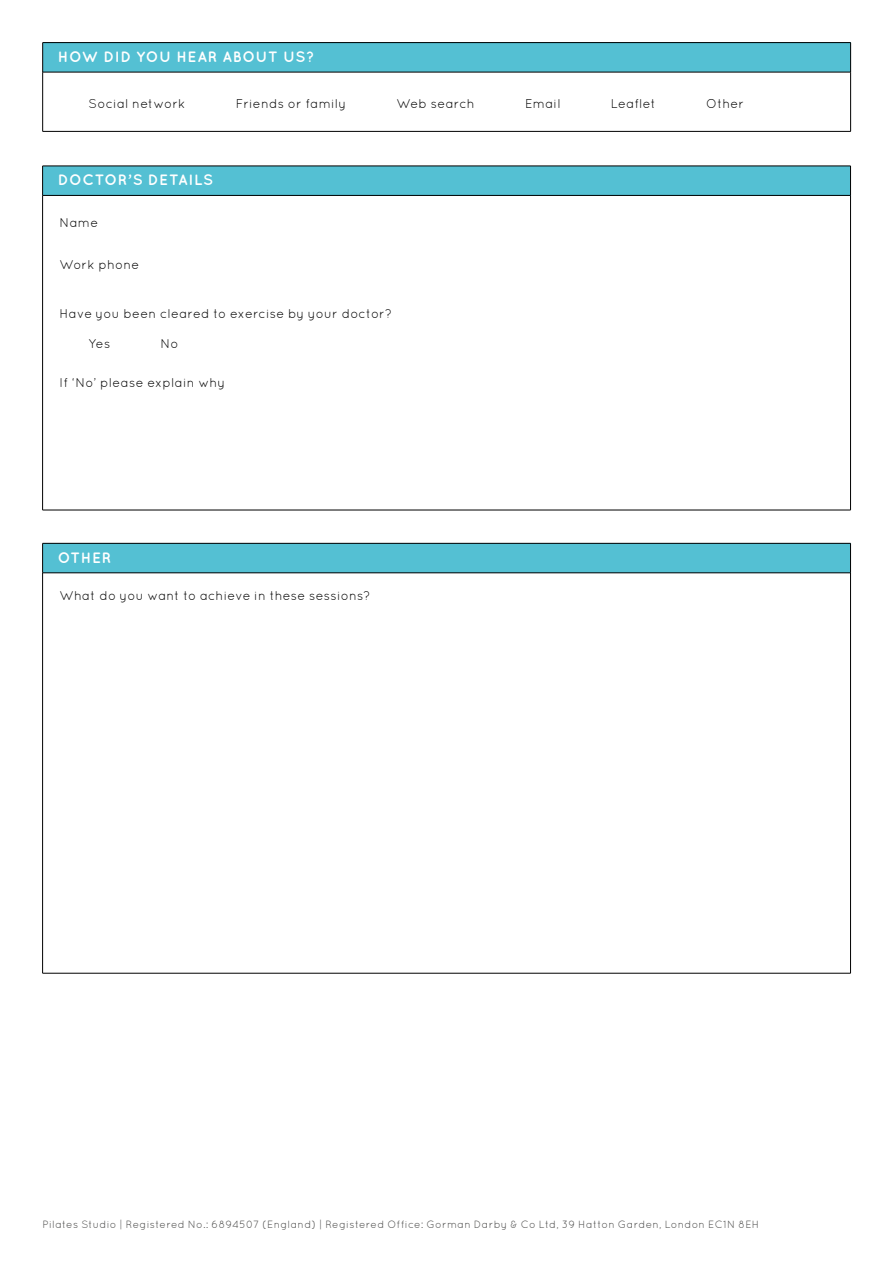
<style>
.page{position:relative;width:893px;height:1263px;background:#fff}
.page>*{position:absolute;margin:0;border:0;box-sizing:border-box;transform-origin:0 0}
.t1{font:700 15px "Quicksand";letter-spacing:.04em;color:#fff}
.t2{font:12.75px "Quicksand";letter-spacing:.025em;color:#000}
.t3{font:10.5px "Quicksand";letter-spacing:.03em;color:#4a4a49}
</style>
<div class="page">
<div style="left:43px;top:543px;width:807px;height:30px;background:#54c0d3"></div>
<hr style="left:42px;top:573px;width:1px;height:400px;background:#000">
<hr style="left:850px;top:573px;width:1px;height:400px;background:#000">
<hr style="left:43px;top:973px;width:808px;height:1px;background:#000">
<hr style="left:43px;top:543px;width:808px;height:1px;background:#000">
<hr style="left:42px;top:543px;width:1px;height:30px;background:#000">
<hr style="left:850px;top:543px;width:1px;height:30px;background:#000">
<hr style="left:43px;top:573px;width:808px;height:1px;background:#000">
<div style="left:43px;top:166px;width:807px;height:29px;background:#54c0d3"></div>
<hr style="left:42px;top:195px;width:1px;height:315px;background:#000">
<hr style="left:850px;top:195px;width:1px;height:315px;background:#000">
<hr style="left:43px;top:510px;width:808px;height:1px;background:#000">
<hr style="left:43px;top:166px;width:808px;height:1px;background:#000">
<svg style="left:42px;top:166px;width:1px;height:29px"></svg>
<svg style="left:850px;top:167px;width:1px;height:28px"></svg>
<hr style="left:43px;top:195px;width:808px;height:1px;background:#000">
<div style="left:43px;top:43px;width:808px;height:29px;background:#54c0d3"></div>
<hr style="left:42px;top:72px;width:1px;height:59px;background:#000">
<hr style="left:850px;top:72px;width:1px;height:59px;background:#000">
<hr style="left:43px;top:131px;width:808px;height:1px;background:#000">
<hr style="left:43px;top:42px;width:808px;height:1px;background:#000">
<svg style="left:42px;top:43px;width:1px;height:29px"></svg>
<svg style="left:850px;top:43px;width:1px;height:29px"></svg>
<hr style="left:43px;top:72px;width:808px;height:1px;background:#000">
<p class="t1" style="left:58px;top:48px;width:258px">HOW DID YOU HEAR ABOUT US?</p>
<p class="t2" style="left:89px;top:96px;width:98px">Social network</p>
<p class="t2" style="left:236px;top:96px;width:112px">Friends or family</p>
<p class="t2" style="left:397px;top:96px;width:80px">Web search</p>
<p class="t2" style="left:525px;top:96px;width:37px">Email</p>
<p class="t2" style="left:611px;top:96px;width:47px">Leaflet</p>
<p class="t2" style="left:706px;top:96px;width:39px">Other</p>
<p class="t1" style="left:58px;top:171px;width:157px">DOCTOR’S DETAILS</p>
<p class="t2" style="left:60px;top:215px;width:40px">Name</p>
<p class="t2" style="left:60px;top:258px;width:81px">Work phone</p>
<p class="t2" style="left:60px;top:306px;width:334px">Have you been cleared to exercise by your doctor?</p>
<p class="t2" style="left:89px;top:336px;width:23px">Yes</p>
<p class="t2" style="left:161px;top:336px;width:20px">No</p>
<p class="t2" style="left:60px;top:375px;width:167px">If ‘No’ please explain why</p>
<p class="t1" style="left:58px;top:548px;width:55px">OTHER</p>
<p class="t2" style="left:60px;top:588px;width:312px">What do you want to achieve in these sessions?</p>
<p class="t3" style="left:43px;top:1218px;width:718px">Pilates Studio | Registered No.: 6894507 (England) | Registered Office: Gorman Darby &amp; Co Ltd, 39 Hatton Garden, London EC1N 8EH</p>
</div>
